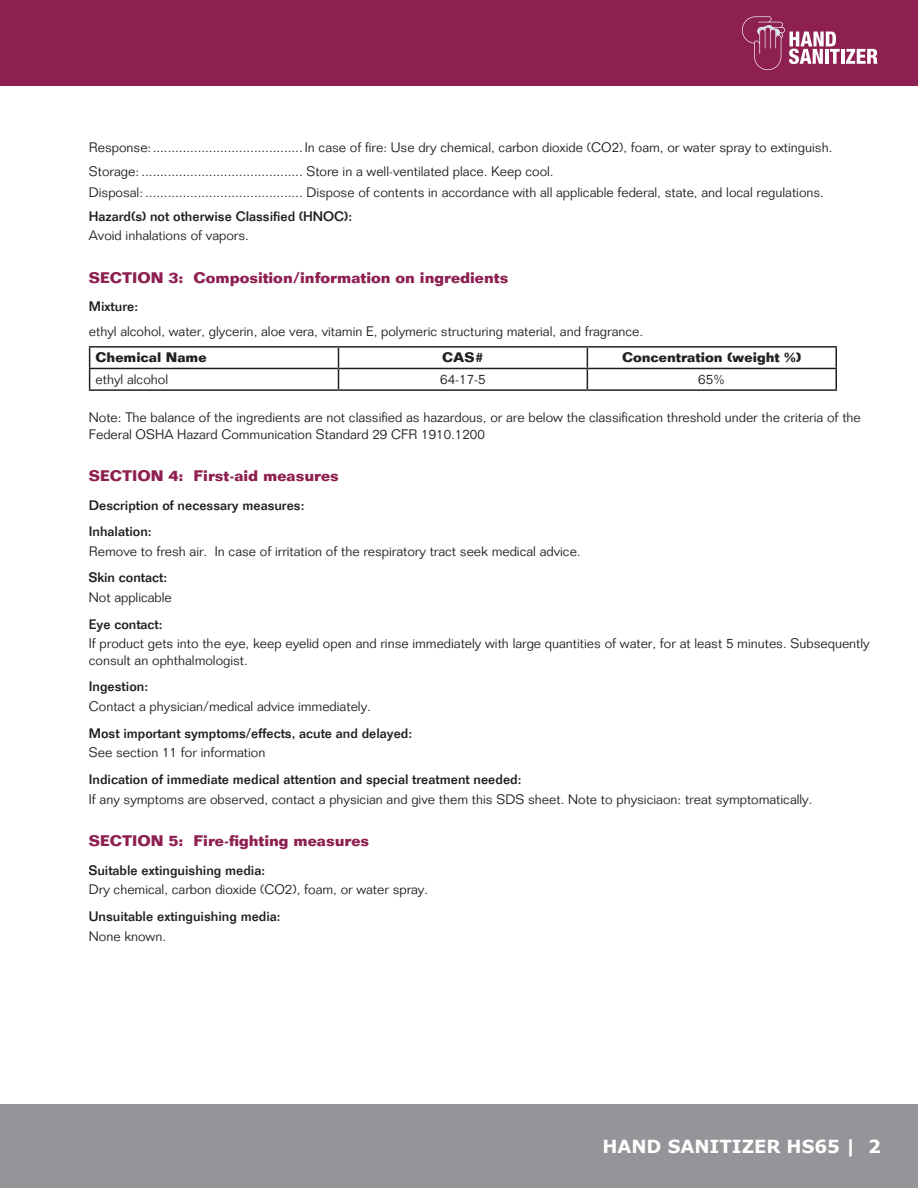
<style>
.page{position:relative;width:918px;height:1188px;background:#fff}
.page>*{position:absolute;margin:0;border:0;box-sizing:border-box;transform-origin:0 0}
.t1{font:700 18px "Verdana";color:#fff}
.t2{font:700 15px "Folio Std";color:#8d2050}
.t3{font:300 13.5px/16.5px "Folio Std";color:#231f20}
.t4{font:500 13.5px/26.5px "Folio Std";color:#231f20}
.t5{font:700 13.5px "Folio Std";color:#231f20}
</style>
<div class="page">
<div style="left:0;top:1105px;width:918px;height:83px;background:#939598"></div>
<div style="left:0;top:0;width:918px;height:86px;background:#8d2050"></div>
<hr style="left:841px;top:49px;width:3px;height:15px;background:#fff">
<svg style="left:846px;top:49px;width:32px;height:15px"></svg>
<svg style="left:742px;top:16px;width:98px;height:54px"></svg>
<hr style="left:89px;top:346px;width:249px;height:2px;background:#231f20">
<hr style="left:338px;top:346px;width:249px;height:2px;background:#231f20">
<hr style="left:587px;top:346px;width:250px;height:2px;background:#231f20">
<hr style="left:835px;top:348px;width:2px;height:20px;background:#231f20">
<hr style="left:89px;top:368px;width:249px;height:1px;background:#231f20">
<svg style="left:89px;top:348px;width:1px;height:41px"></svg>
<hr style="left:338px;top:368px;width:249px;height:1px;background:#231f20">
<svg style="left:338px;top:348px;width:1px;height:41px"></svg>
<hr style="left:587px;top:368px;width:250px;height:1px;background:#231f20">
<svg style="left:587px;top:348px;width:1px;height:41px"></svg>
<hr style="left:835px;top:369px;width:2px;height:20px;background:#231f20">
<hr style="left:89px;top:389px;width:249px;height:2px;background:#231f20">
<hr style="left:338px;top:389px;width:249px;height:2px;background:#231f20">
<hr style="left:587px;top:389px;width:250px;height:2px;background:#231f20">
<p class="t3" style="left:89px;top:135px;width:745px;line-height:24.3px;text-indent:216px">In case of fire: Use dry chemical, carbon dioxide (CO2), foam, or water spray to extinguish.<br>Storage: ........................................... Store in a well-ventilated place. Keep cool.</p>
<p class="t3" style="left:89px;top:185px;width:737px">Disposal: .......................................... Dispose of contents in accordance with all applicable federal, state, and local regulations.</p>
<p class="t4" style="left:89px;top:203px;width:265px">Hazard(s) not otherwise Classified (HNOC):</p>
<p class="t3" style="left:89px;top:227px;width:162px">Avoid inhalations of vapors.</p>
<p class="t2" style="left:89px;top:268px;width:421px">SECTION 3: Composition/information on ingredients</p>
<p class="t4" style="left:89px;top:293px;width:51px">Mixture:</p>
<p class="t3" style="left:89px;top:323px;width:556px">ethyl alcohol, water, glycerin, aloe vera, vitamin E, polymeric structuring material, and fragrance.</p>
<p class="t5" style="left:96px;top:349px;width:112px">Chemical Name</p>
<p class="t5" style="left:442px;top:349px;width:43px">CAS#</p>
<p class="t5" style="left:622px;top:349px;width:181px">Concentration (weight %)</p>
<p class="t3" style="left:96px;top:371px;width:74px">ethyl alcohol</p>
<p class="t3" style="left:440px;top:371px;width:47px">64-17-5</p>
<p class="t3" style="left:698px;top:371px;width:29px">65%</p>
<p class="t3" style="left:89px;top:409px;width:773px">Note: The balance of the ingredients are not classified as hazardous, or are below the classification threshold under the criteria of the<br>Federal OSHA Hazard Communication Standard 29 CFR 1910.1200</p>
<p class="t2" style="left:89px;top:467px;width:251px">SECTION 4: First-aid measures</p>
<p class="t4" style="left:89px;top:492px;width:217px">Description of necessary measures:<br>Inhalation:</p>
<p class="t3" style="left:89px;top:543px;width:493px">Remove to fresh air. In case of irritation of the respiratory tract seek medical advice.</p>
<p class="t4" style="left:89px;top:564px;width:80px">Skin contact:</p>
<p class="t3" style="left:89px;top:589px;width:85px">Not applicable</p>
<p class="t4" style="left:89px;top:611px;width:75px">Eye contact:</p>
<p class="t3" style="left:89px;top:635px;width:782px">If product gets into the eye, keep eyelid open and rinse immediately with large quantities of water, for at least 5 minutes. Subsequently consult an ophthalmologist.</p>
<p class="t4" style="left:89px;top:673px;width:61px">Ingestion:</p>
<p class="t3" style="left:89px;top:698px;width:284px">Contact a physician/medical advice immediately.</p>
<p class="t4" style="left:89px;top:720px;width:325px">Most important symptoms/effects, acute and delayed:</p>
<p class="t3" style="left:89px;top:744px;width:178px">See section 11 for information</p>
<p class="t4" style="left:89px;top:766px;width:434px">Indication of immediate medical attention and special treatment needed:</p>
<p class="t3" style="left:89px;top:791px;width:725px">If any symptoms are observed, contact a physician and give them this SDS sheet. Note to physiciaon: treat symptomatically.</p>
<p class="t2" style="left:89px;top:831px;width:282px">SECTION 5: Fire-fighting measures</p>
<p class="t4" style="left:89px;top:857px;width:178px">Suitable extinguishing media:</p>
<p class="t3" style="left:89px;top:881px;width:341px">Dry chemical, carbon dioxide (CO2), foam, or water spray.</p>
<p class="t4" style="left:89px;top:903px;width:193px">Unsuitable extinguishing media:</p>
<p class="t3" style="left:89px;top:928px;width:79px">None known.</p>
<p class="t3" style="left:89px;top:139px;width:64px">Response:</p>
<h1 class="t1" style="left:603px;top:1134px;width:280px">HAND SANITIZER HS65 | 2</h1>
</div>
